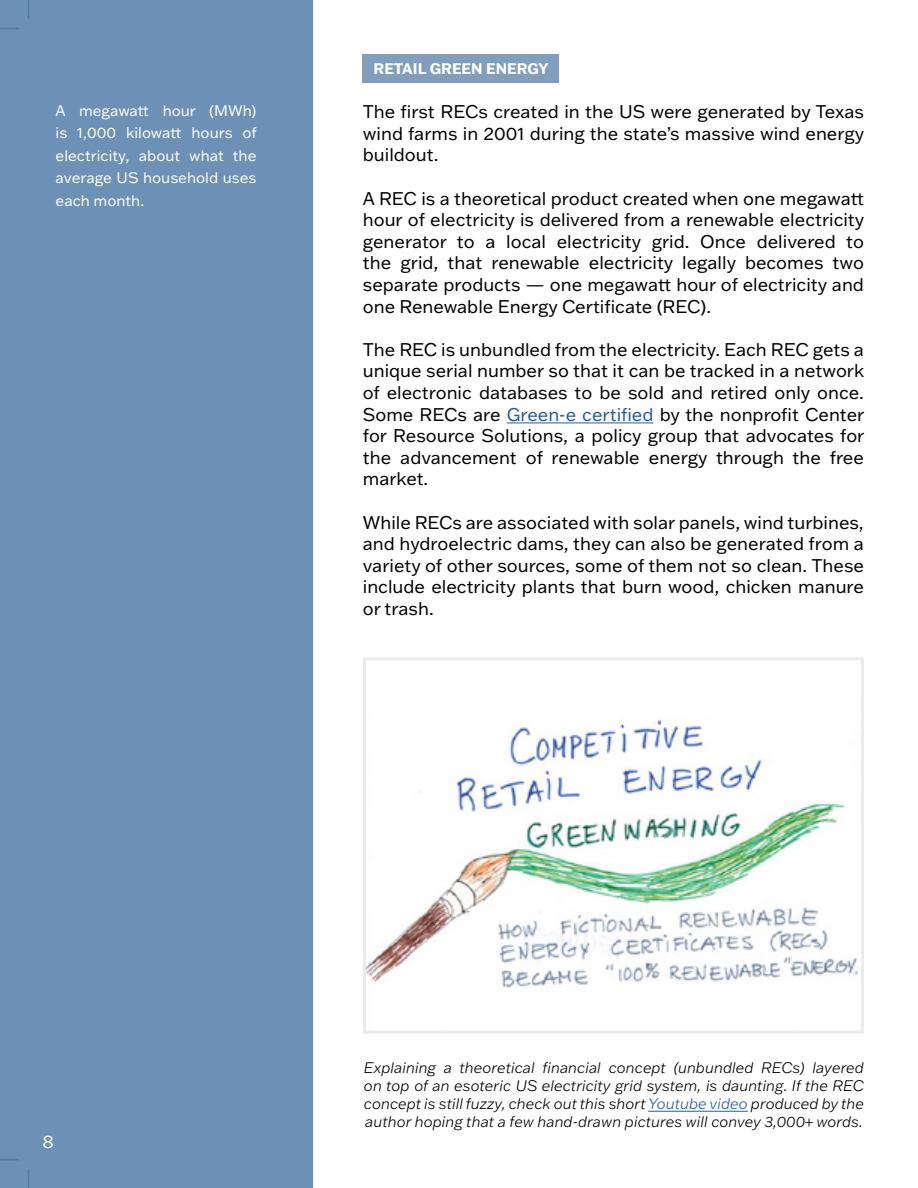
<style>
.page{position:relative;width:918px;height:1188px;background:#fff}
.page>*{position:absolute;margin:0;border:0;box-sizing:border-box;transform-origin:0 0}
.t1{font:18px/21.6px "Franklin Gothic ATF";color:#000;text-align:justify}
.t2{font:18px "Franklin Gothic ATF";color:#fff}
.t3{font:italic 300 15px/18px "Franklin Gothic ATF";color:#000;text-align:justify}
.t4{font:15px/22.5px "Franklin Gothic ATF";color:#fff;text-align:justify}
.t5{font:700 15px "Franklin Gothic ATF";color:#fff}
.s1{color:#215e9e}
</style>
<div class="page">
<div style="left:363px;top:54px;width:196px;height:28px;background:#819fbd"></div>
<div style="left:0;top:0;width:313px;height:1188px;background:#6c90b6"></div>
<hr style="left:507px;top:423px;width:147px;height:1px;background:#215e9e">
<hr style="left:648px;top:1111px;width:100px;height:1px;background:#215e9e">
<img style="left:367px;top:719px;width:491px;height:271px">
<div style="left:363px;top:657px;width:501px;height:377px;border:3px solid #eaebed"></div>
<p class="t4" style="left:56px;top:99px;width:203px">A megawatt hour (MWh) is 1,000 kilowatt hours of electricity, about what the average US household uses each month.</p>
<p class="t5" style="left:374px;top:58px;width:176px">RETAIL GREEN ENERGY</p>
<p class="t1" style="left:363px;top:100px;width:503px">The first RECs created in the US were generated by Texas wind farms in 2001 during the state’s massive wind energy buildout.</p>
<p class="t1" style="left:363px;top:187px;width:503px">A REC is a theoretical product created when one megawatt hour of electricity is delivered from a renewable electricity generator to a local electricity grid. Once delivered to the grid, that renewable electricity legally becomes two separate products — one megawatt hour of electricity and one Renewable Energy Certificate (REC).</p>
<p class="t1" style="left:363px;top:338px;width:503px">The REC is unbundled from the electricity. Each REC gets a unique serial number so that it can be tracked in a network of electronic databases to be sold and retired only once.<br>Some RECs are <span class="s1">Green-e certified</span> by the nonprofit Center for Resource Solutions, a policy group that advocates for the advancement of renewable energy through the free market.</p>
<p class="t1" style="left:363px;top:511px;width:503px">While RECs are associated with solar panels, wind turbines, and hydroelectric dams, they can also be generated from a variety of other sources, some of them not so clean. These include electricity plants that burn wood, chicken manure or trash.</p>
<p class="t2" style="left:43px;top:1129px;width:13px">8</p>
<p class="t3" style="left:364px;top:1059px;width:502px">Explaining a theoretical financial concept (unbundled RECs) layered on top of an esoteric US electricity grid system, is daunting. If the REC concept is still fuzzy, check out this short <span class="s1">Youtube video</span> produced by the author hoping that a few hand-drawn pictures will convey 3,000+ words.</p>
</div>
